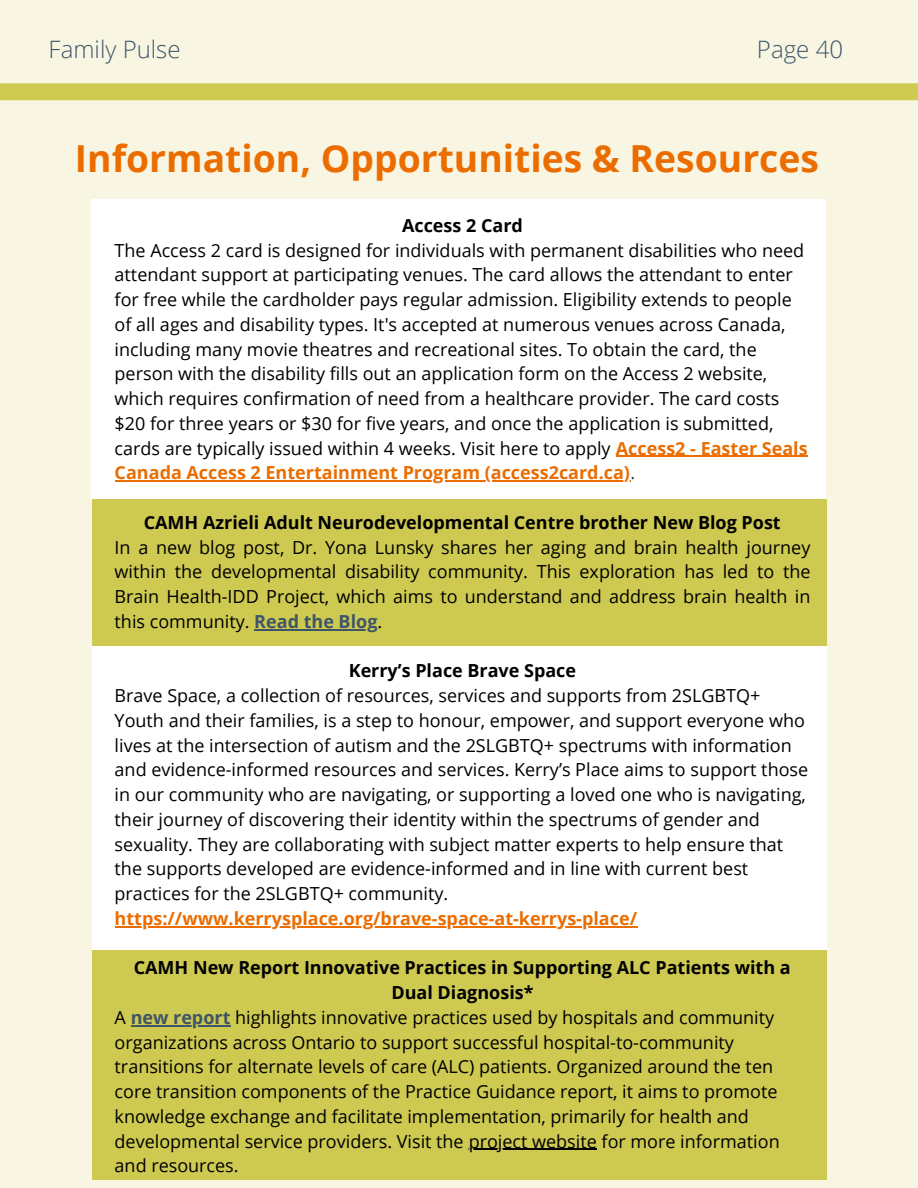
<style>
.page{position:relative;width:918px;height:1188px;background:#f8f6e3}
.page>*{position:absolute;margin:0;border:0;box-sizing:border-box;transform-origin:0 0}
.t1{font:700 37.2px "Open Sans";color:#eb6d00}
.t2{font:300 24px "Open Sans";color:#3f5568}
.t3{font:18px/24.8px "Open Sans";color:#000}
.t4{font:700 18px "Open Sans";color:#eb6d00}
.t5{font:700 18px/24.8px "Open Sans";color:#000;text-align:center}
.s1{font-weight:700;color:#eb6d00}
.s2{font-weight:400;color:#3d3434}
.s3{font-weight:700}
.s4{font-weight:700;color:#3f5568}
</style>
<div class="page">
<div style="left:0;top:83px;width:918px;height:17px;background:#cec951"></div>
<div style="left:92px;top:499px;width:734px;height:147px;background:#cec951"></div>
<div style="left:92px;top:200px;width:734px;height:299px;background:#fff"></div>
<div style="left:92px;top:646px;width:734px;height:304px;background:#fff"></div>
<div style="left:92px;top:950px;width:734px;height:229px;background:#cec951"></div>
<hr style="left:616px;top:456px;width:192px;height:1px;background:#eb6d00">
<hr style="left:115px;top:481px;width:515px;height:1px;background:#eb6d00">
<hr style="left:254px;top:629px;width:124px;height:1px;background:#3f5568">
<hr style="left:115px;top:926px;width:522px;height:1px;background:#eb6d00">
<hr style="left:131px;top:1025px;width:100px;height:1px;background:#3f5568">
<hr style="left:469px;top:1149px;width:128px;height:1px;background:#000">
<h2 class="t2" style="left:49px;top:33px;width:133px">Family Pulse</h2>
<h2 class="t2" style="left:757px;top:33px;width:88px">Page 40</h2>
<h1 class="t1" style="left:75px;top:132px;width:746px">Information, Opportunities &amp; Resources</h1>
<p class="t5" style="left:402px;top:213px;width:122px">Access 2 Card</p>
<p class="t3" style="left:115px;top:237px;width:695px">The Access 2 card is designed for individuals with permanent disabilities who need attendant support at participating venues. The card allows the attendant to enter for free while the cardholder pays regular admission. Eligibility extends to people of all ages and disability types. It's accepted at numerous venues across Canada, including many movie theatres and recreational sites. To obtain the card, the person with the disability fills out an application form on the Access 2 website, which requires confirmation of need from a healthcare provider. The card costs $20 for three years or $30 for five years, and once the application is submitted, cards are typically issued within 4 weeks. Visit here to apply <span class="s1">Access2 - Easter Seals</span></p>
<p class="t4" style="left:115px;top:460px;width:522px">Canada Access 2 Entertainment Program (access2card.ca)<span class="s2">.</span></p>
<p class="t3" style="left:115px;top:510px;width:697px;text-indent:29px"><span class="s3">CAMH Azrieli Adult Neurodevelopmental Centre brother New Blog Post<br></span>In a new blog post, Dr. Yona Lunsky shares her aging and brain health journey within the developmental disability community. This exploration has led to the Brain Health-IDD Project, which aims to understand and address brain health in this community. <span class="s4">Read the Blog</span>.</p>
<p class="t3" style="left:115px;top:658px;width:692px;text-indent:234px"><span class="s3">Kerry’s Place Brave Space<br></span>Brave Space, a collection of resources, services and supports from 2SLGBTQ+ Youth and their families, is a step to honour, empower, and support everyone who lives at the intersection of autism and the 2SLGBTQ+ spectrums with information</p>
<p class="t3" style="left:115px;top:757px;width:695px">and evidence-informed resources and services. Kerry’s Place aims to support those in our community who are navigating, or supporting a loved one who is navigating, their journey of discovering their identity within the spectrums of gender and sexuality. They are collaborating with subject matter experts to help ensure that the supports developed are evidence-informed and in line with current best practices for the 2SLGBTQ+ community.</p>
<p class="t4" style="left:115px;top:906px;width:524px">https://www.kerrysplace.org/brave-space-at-kerrys-place/</p>
<p class="t5" style="left:134px;top:955px;width:658px">CAMH New Report Innovative Practices in Supporting ALC Patients with a<br>Dual Diagnosis*</p>
<p class="t3" style="left:115px;top:1005px;width:661px">A <span class="s4">new report</span> highlights innovative practices used by hospitals and community</p>
<p class="t3" style="left:115px;top:1029px;width:667px">organizations across Ontario to support successful hospital-to-community transitions for alternate levels of care (ALC) patients. Organized around the ten core transition components of the Practice Guidance report, it aims to promote knowledge exchange and facilitate implementation, primarily for health and developmental service providers. Visit the project website for more information and resources.</p>
</div>
